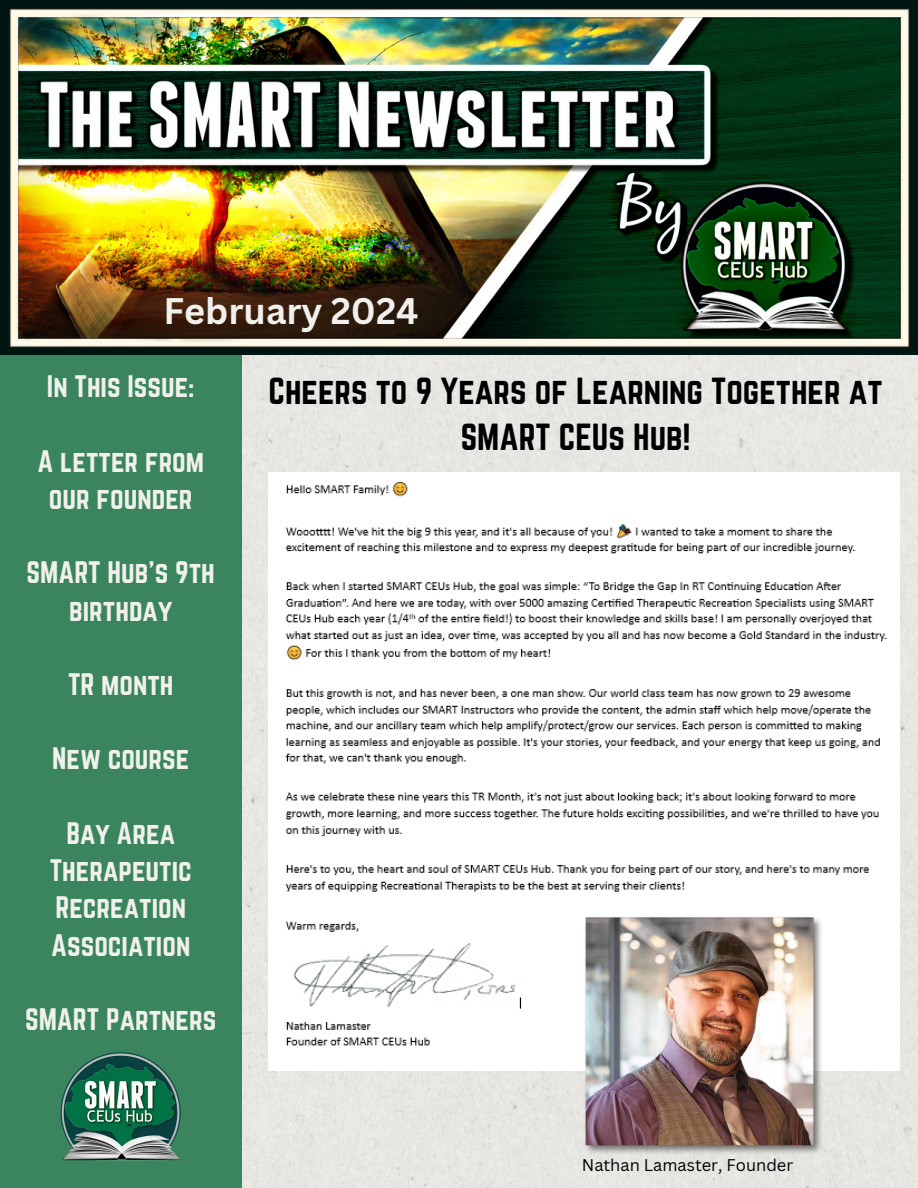
<style>
.page{position:relative;width:918px;height:1188px;background:#fff}
.page>*{position:absolute;margin:0;border:0;box-sizing:border-box;transform-origin:0 0}
.t1{font:700 36px "Canva Sans";color:#f1f0ec}
.t2{font:33px/46.2px "Norwester";color:#000;text-align:center}
.t3{font:27.15px/37.2px "Norwester";color:#f1f0ec;text-align:center}
.t4{font:16.5px "Canva Sans";color:#000}
</style>
<div class="page">
<div style="left:242px;top:354px;width:676px;height:834px;background:#e7e6e2"></div>
<div style="left:0;top:343px;width:242px;height:845px;background:#3a855d"></div>
<img style="left:0;top:0;width:918px;height:354px">
<img style="left:60px;top:1052px;width:121px;height:109px">
<img style="left:269px;top:472px;width:631px;height:599px">
<img style="left:582px;top:914px;width:244px;height:244px">
<h3 class="t1" style="left:163px;top:285px;width:257px">February 2024</h3>
<h3 class="t3" style="left:47px;top:368px;width:149px">In This Issue:</h3>
<h3 class="t3" style="left:37px;top:442px;width:168px">A letter from our founder</h3>
<h3 class="t3" style="left:27px;top:554px;width:190px">SMART Hub’s 9th birthday</h3>
<p class="t3" style="left:68px;top:666px;width:107px">TR month</p>
<h2 class="t3" style="left:52px;top:740px;width:139px">New course</h2>
<p class="t3" style="left:50px;top:814px;width:144px">Bay Area<br>Therapeutic<br>Recreation<br>Association</p>
<p class="t3" style="left:25px;top:1001px;width:193px">SMART Partners</p>
<p class="t2" style="left:269px;top:367px;width:616px">Cheers to 9 Years of Learning Together at<br>SMART CEUs Hub!</p>
<h3 class="t4" style="left:582px;top:1153px;width:213px">Nathan Lamaster, Founder</h3>
</div>
